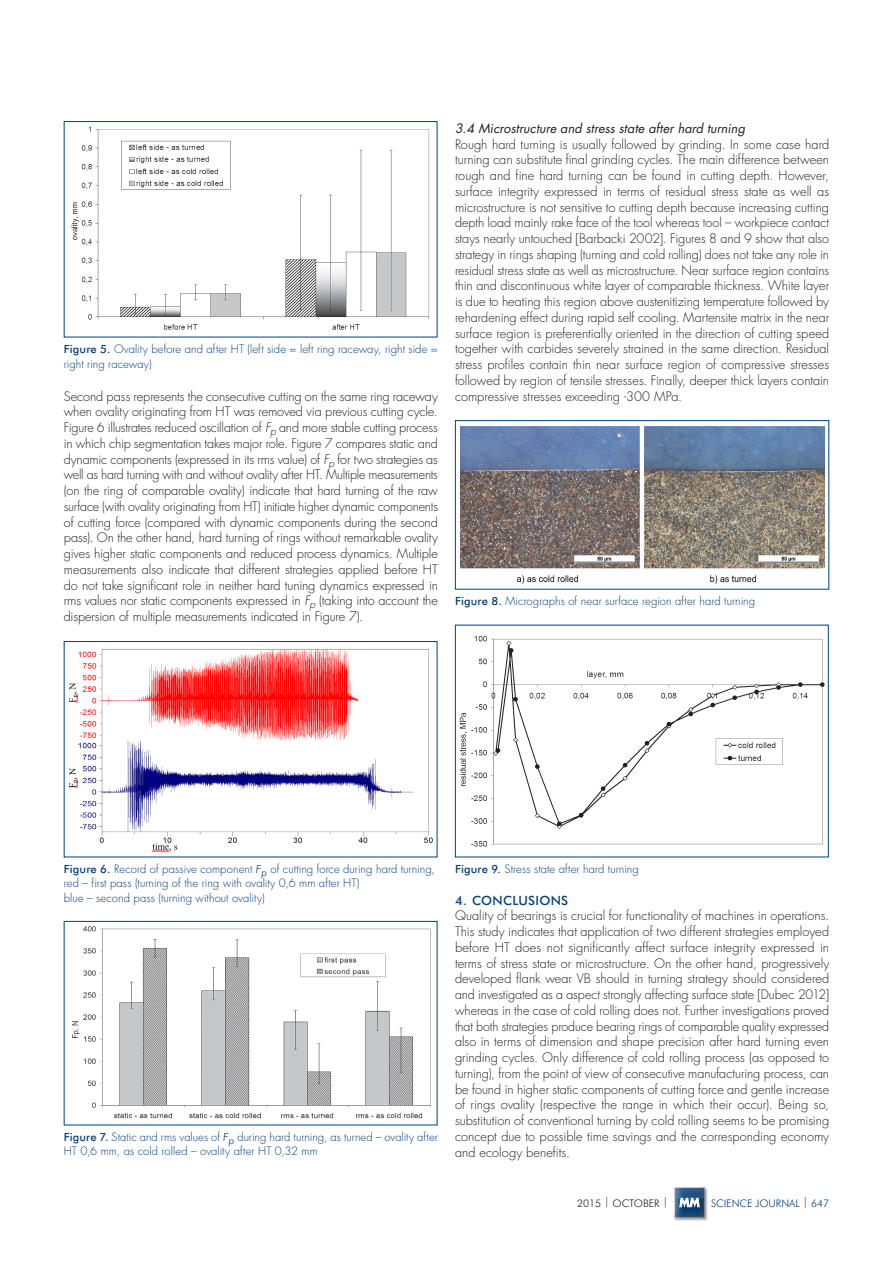
<style>
.page{position:relative;width:893px;height:1263px;background:#fff}
.page>*{position:absolute;margin:0;border:0;box-sizing:border-box;transform-origin:0 0}
.MM_vydani_zakladni_p{font:12.75px/15.8px "Futura CE Light";letter-spacing:-.005em;color:#231f20;text-align:justify}
.MM_vydani_podtitul_č{font:italic 12.75px "Futura CE Book";letter-spacing:.005em;color:#231f20}
.MM_vydani_mezititul{font:500 12.75px "Futura BTCE";letter-spacing:.02em;color:#014081}
.MM_vydani_pod_obraze{font:11.25px/14.2px "Futura CE Light";letter-spacing:.005em;color:#014081}
.t1{font:300 10.5px "Futura BTCE";color:#014081}
.t2{font:300 10.5px "Futura BTCE";color:#231f20}
.s1{font-family:"Futura BTCE";font-weight:500}
.s2{font-style:italic}
.s3{font-family:"Futura BTCE";font-weight:300;font-style:italic}
.s4{color:#231f20}
</style>
<div class="page">
<div style="left:674px;top:1187px;width:34px;height:34px;background:#231f20;opacity:.35"></div>
<div style="left:672px;top:1186px;width:34px;height:34px;background:#231f20;opacity:.75"></div>
<div style="left:678px;top:1196px;width:30px;height:19px;background:#231f20;opacity:.15"></div>
<svg style="left:675px;top:1188px;width:29px;height:30px"></svg>
<img style="left:71px;top:126px;width:359px;height:204px">
<div style="left:64px;top:121px;width:373px;height:216px;border:1px solid #014081"></div>
<img style="left:69px;top:649px;width:364px;height:203px">
<div style="left:64px;top:641px;width:373px;height:216px;border:1px solid #014081"></div>
<img style="left:72px;top:926px;width:359px;height:193px">
<div style="left:64px;top:921px;width:373px;height:204px;border:1px solid #014081"></div>
<img style="left:459px;top:426px;width:366px;height:158px">
<div style="left:455px;top:420px;width:374px;height:170px;border:1px solid #014081"></div>
<img style="left:459px;top:635px;width:366px;height:212px">
<div style="left:455px;top:625px;width:374px;height:232px;border:1px solid #014081"></div>
<p class="MM_vydani_pod_obraze" style="left:64px;top:343px;width:376px"><span class="s1">Figure 5.</span> Ovality before and after HT (left side = left ring raceway, right side = right ring raceway)</p>
<p class="MM_vydani_zakladni_p" style="left:64px;top:389px;width:376px">Second pass represents the consecutive cutting on the same ring raceway when ovality originating from HT was removed via previous cutting cycle.<br>Figure 6 illustrates reduced oscillation of <span class="s2">F</span><sub>p</sub> and more stable cutting process in which chip segmentation takes major role. Figure 7 compares static and dynamic components (expressed in its rms value) of <span class="s2">F</span><sub>p</sub> for two strategies as well as hard turning with and without ovality after HT. Multiple measurements (on the ring of comparable ovality) indicate that hard turning of the raw surface (with ovality originating from HT) initiate higher dynamic components of cutting force (compared with dynamic components during the second pass). On the other hand, hard turning of rings without remarkable ovality gives higher static components and reduced process dynamics. Multiple measurements also indicate that different strategies applied before HT do not take significant role in neither hard tuning dynamics expressed in rms values nor static components expressed in <span class="s2">F</span><sub>p</sub> (taking into account the dispersion of multiple measurements indicated in Figure 7).</p>
<p class="MM_vydani_podtitul_č" style="left:455px;top:120px;width:292px">3.4 Microstructure and stress state after hard turning</p>
<p class="MM_vydani_zakladni_p" style="left:455px;top:137px;width:376px">Rough hard turning is usually followed by grinding. In some case hard turning can substitute final grinding cycles. The main difference between rough and fine hard turning can be found in cutting depth. However, surface integrity expressed in terms of residual stress state as well as microstructure is not sensitive to cutting depth because increasing cutting depth load mainly rake face of the tool whereas tool – workpiece contact stays nearly untouched [Barbacki 2002]. Figures 8 and 9 show that also strategy in rings shaping (turning and cold rolling) does not take any role in residual stress state as well as microstructure. Near surface region contains thin and discontinuous white layer of comparable thickness. White layer is due to heating this region above austenitizing temperature followed by rehardening effect during rapid self cooling. Martensite matrix in the near surface region is preferentially oriented in the direction of cutting speed together with carbides severely strained in the same direction. Residual stress profiles contain thin near surface region of compressive stresses followed by region of tensile stresses. Finally, deeper thick layers contain compressive stresses exceeding -300 MPa.</p>
<p class="MM_vydani_pod_obraze" style="left:455px;top:595px;width:302px"><span class="s1">Figure 8.</span> Micrographs of near surface region after hard turning</p>
<p class="MM_vydani_pod_obraze" style="left:64px;top:862px;width:373px"><span class="s1">Figure 6.</span> Record of passive component <span class="s3">F</span><sub>p</sub> of cutting force during hard turning,</p>
<p class="MM_vydani_pod_obraze" style="left:64px;top:877px;width:297px">red – first pass (turning of the ring with ovality 0,6 mm after HT)</p>
<p class="MM_vydani_pod_obraze" style="left:64px;top:891px;width:203px">blue – second pass (turning without ovality)</p>
<p class="MM_vydani_pod_obraze" style="left:64px;top:1130px;width:376px"><span class="s1">Figure 7.</span> Static and rms values of <span class="s3">F</span><sub>p</sub> during hard turning, as turned – ovality after<br>HT 0,6 mm, as cold rolled – ovality after HT 0,32 mm</p>
<p class="MM_vydani_pod_obraze" style="left:455px;top:862px;width:185px"><span class="s1">Figure 9.</span> Stress state after hard turning</p>
<p class="MM_vydani_mezititul" style="left:455px;top:892px;width:115px">4. CONCLUSIONS</p>
<p class="MM_vydani_zakladni_p" style="left:455px;top:908px;width:376px">Quality of bearings is crucial for functionality of machines in operations.<br>This study indicates that application of two different strategies employed before HT does not significantly affect surface integrity expressed in terms of stress state or microstructure. On the other hand, progressively developed flank wear VB should in turning strategy should considered and investigated as a aspect strongly affecting surface state [Dubec 2012] whereas in the case of cold rolling does not. Further investigations proved that both strategies produce bearing rings of comparable quality expressed also in terms of dimension and shape precision after hard turning even grinding cycles. Only difference of cold rolling process (as opposed to turning), from the point of view of consecutive manufacturing process, can be found in higher static components of cutting force and gentle increase of rings ovality (respective the range in which their occur). Being so, substitution of conventional turning by cold rolling seems to be promising concept due to possible time savings and the corresponding economy and ecology benefits.</p>
<p class="t2" style="left:577px;top:1196px;width:93px">2015 | OCTOBER |</p>
<p class="t1" style="left:711px;top:1196px;width:120px">SCIENCE JOURNAL <span class="s4">|</span> 647</p>
</div>
